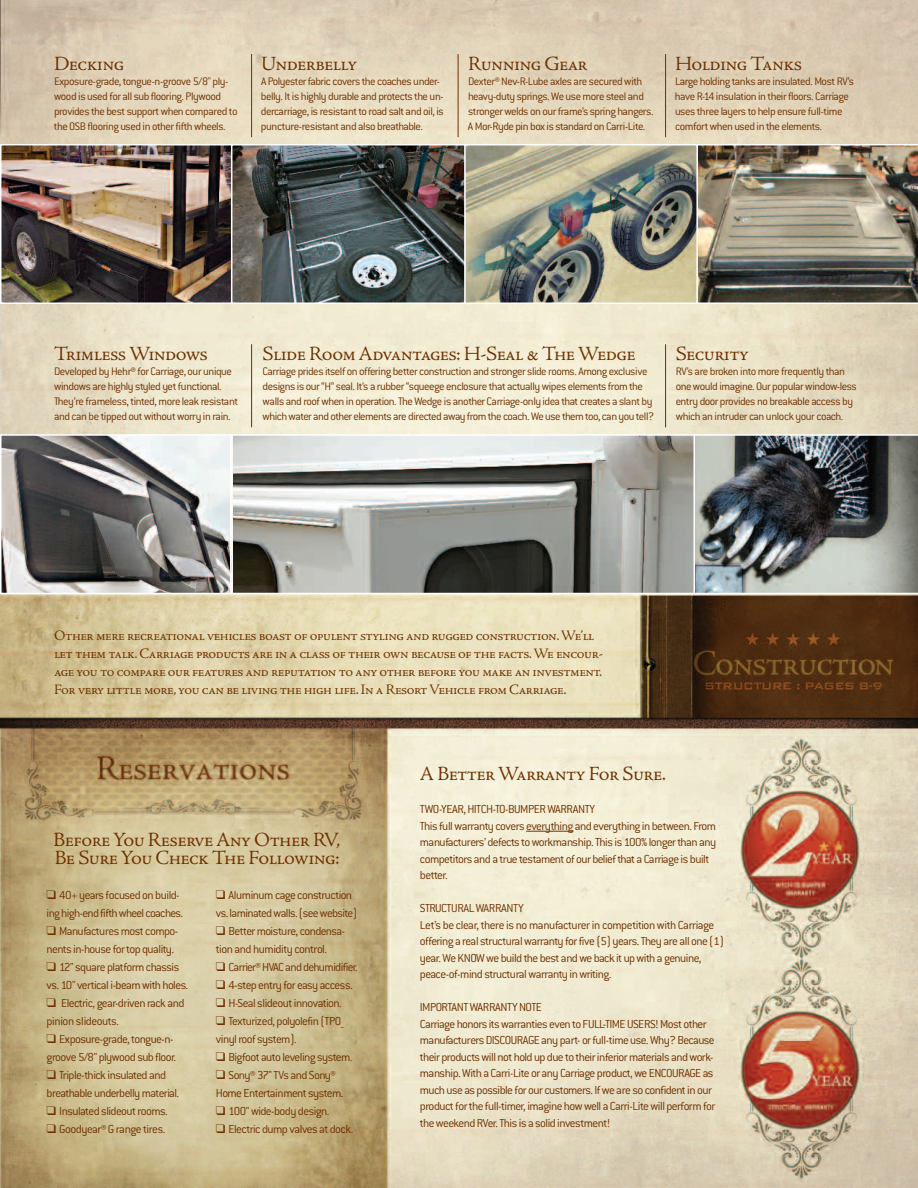
<style>
.page{position:relative;width:918px;height:1188px;background:#fff}
.page>*{position:absolute;margin:0;border:0;box-sizing:border-box;transform-origin:0 0}
.t1{font:21px/18px "Adobe Jenson Regular SC";letter-spacing:-.03em;color:#6e3000}
.t2{font:15px/18px "Adobe Jenson Regular SC";letter-spacing:-.03em;color:#6e3000}
.t3{font:300 12.75px/16.5px "Conduit ITC";letter-spacing:-.04em;color:#6e3000}
.t4{font:300 12px/15px "Conduit ITC";letter-spacing:-.04em;color:#6e3000}
</style>
<div class="page">
<img style="left:0;top:0;width:918px;height:1188px">
<hr style="left:526px;top:831px;width:47px;height:1px;background:#6e3000">
<img style="left:3px;top:147px;width:693px;height:154px">
<div style="left:0;top:144px;width:233px;height:160px;border:2px solid #fff"></div>
<div style="left:231px;top:144px;width:235px;height:160px;border:2px solid #fff"></div>
<div style="left:464px;top:144px;width:235px;height:160px;border:2px solid #fff"></div>
<img style="left:696px;top:144px;width:222px;height:160px">
<hr style="left:251px;top:54px;width:1px;height:83px;background:#6e3000">
<hr style="left:458px;top:54px;width:1px;height:83px;background:#6e3000">
<hr style="left:665px;top:54px;width:1px;height:83px;background:#6e3000">
<img style="left:3px;top:437px;width:227px;height:154px">
<div style="left:0;top:434px;width:233px;height:160px;border:2px solid #fff"></div>
<img style="left:234px;top:437px;width:459px;height:154px">
<div style="left:230px;top:434px;width:469px;height:160px;border:2px solid #fff"></div>
<img style="left:693px;top:434px;width:225px;height:160px">
<hr style="left:251px;top:344px;width:1px;height:83px;background:#6e3000">
<hr style="left:665px;top:344px;width:1px;height:83px;background:#6e3000">
<h1 class="t1" style="left:54px;top:57px;width:72px">Decking</h1>
<p class="t4" style="left:54px;top:75px;width:185px">Exposure-grade,tongue-n-groove5/8" ply&shy;wood is used for all sub flooring.Plywood provides the best support when compared to the OSB flooring used in other fifthwheels.</p>
<h1 class="t1" style="left:261px;top:57px;width:98px">Underbelly</h1>
<p class="t4" style="left:261px;top:75px;width:184px">A Polyester fabric covers the coaches under&shy;belly. It is highly durable and protects the un&shy;dercarriage, is resistantto road salt and oil, is puncture-resistant and also breathable.</p>
<h1 class="t1" style="left:468px;top:57px;width:121px">Running Gear</h1>
<p class="t4" style="left:468px;top:75px;width:187px">Dexter® Nev-R-Lube axles are securedwith heavy-duty springs. We use more steel and stronger welds on our frame’s spring hangers.<br>AMor-Ryde pinbox is standard onCarri-Lite.</p>
<h1 class="t1" style="left:675px;top:57px;width:129px">Holding Tanks</h1>
<p class="t4" style="left:675px;top:75px;width:181px">Largeholding tanks are insulated.MostRV’s have R-14 insulation in their floors. Carriage uses three layers tohelp ensure full-time comfort when used in the elements.</p>
<h1 class="t1" style="left:54px;top:347px;width:156px">Trimless Windows</h1>
<p class="t4" style="left:54px;top:365px;width:186px">Developed by Hehr® for Carriage, our unique windows arehighly styled yetfunctional.<br>They’re frameless,tinted, more leak resistant and canbe tipped outwithoutworry inrain.</p>
<h1 class="t1" style="left:263px;top:347px;width:375px">Slide Room Advantages: H-Seal &amp; The Wedge</h1>
<p class="t4" style="left:263px;top:365px;width:393px">Carriage prides itself on offering better construction and stronger slide rooms. Among exclusive designs is our “H” seal. It’s a rubber “squeege enclosure that actually wipes elements from the walls and roof when in operation. The Wedge is another Carriage-only idea that creates a slant by whichwater andother elements aredirected away from thecoach. Weusethem too, can you tell?</p>
<h1 class="t1" style="left:676px;top:347px;width:75px">Security</h1>
<p class="t4" style="left:676px;top:365px;width:183px">RV’s are broken into more frequently than one would imagine. Our popular window-less entry door provides no breakable access by which an intruder can unlock your coach.</p>
<p class="t2" style="left:54px;top:628px;width:551px">Other mere recreational vehicles boast of opulent styling and rugged construction.We’ll let them talk.Carriage products are in a class of their own because of the facts.We encour&shy;age you to compare our features and reputation to any other before you make an investment.<br>For very little more,you can be living the high life.In a ResortVehicle from Carriage.</p>
<h1 class="t1" style="left:54px;top:832px;width:288px">BeforeYou Reserve Any Other RV,<br>Be SureYou Check The Following:</h1>
<p class="t3" style="left:47px;top:887px;width:138px;line-height:18px">❑ 40+years focusedonbuild&shy;inghigh-endfifthwheelcoaches.</p>
<p class="t3" style="left:47px;top:923px;width:133px;line-height:18px">❑ Manufacturesmost compo&shy;nents in-house for top quality.</p>
<p class="t3" style="left:47px;top:959px;width:143px;line-height:18px">❑ 12" squareplatformchassis vs.10" vertical i-beamwithholes.</p>
<p class="t3" style="left:47px;top:995px;width:139px;line-height:18px">❑ Electric,gear-drivenrackand pinion slideouts.</p>
<p class="t3" style="left:47px;top:1031px;width:131px;line-height:18px">❑ Exposure-grade,tongue-n&shy;groove5/8"plywoodsubfloor.</p>
<p class="t3" style="left:47px;top:1067px;width:134px;line-height:18px">❑ Triple-thickinsulatedand breathable underbelly material.</p>
<p class="t3" style="left:47px;top:1104px;width:123px">❑ Insulated slideout rooms.</p>
<p class="t3" style="left:47px;top:1122px;width:120px">❑ Goodyear® G range tires.</p>
<p class="t3" style="left:216px;top:887px;width:143px;line-height:18px">❑ Aluminum cageconstruction vs.laminatedwalls.(seewebsite)</p>
<p class="t3" style="left:216px;top:923px;width:131px;line-height:18px">❑ Better moisture, condensa&shy;tion and humidity control.</p>
<p class="t3" style="left:216px;top:960px;width:143px">❑ Carrier®HVACanddehumidifier.</p>
<p class="t3" style="left:216px;top:978px;width:138px">❑ 4-stepentryforeasyaccess.</p>
<p class="t3" style="left:216px;top:996px;width:128px">❑ H-Seal slideoutinnovation.</p>
<p class="t3" style="left:216px;top:1013px;width:129px;line-height:18px">❑ Texturized,polyolefin (TPO_ vinylroof system).</p>
<p class="t3" style="left:216px;top:1050px;width:138px">❑ Bigfoot auto leveling system.</p>
<p class="t3" style="left:216px;top:1067px;width:129px;line-height:18px">❑ Sony®37"TVsandSony®<br>Home Entertainment system.</p>
<p class="t3" style="left:216px;top:1104px;width:115px">❑ 100"wide-bodydesign.</p>
<p class="t3" style="left:216px;top:1122px;width:139px">❑ Electricdumpvalvesatdock.</p>
<h1 class="t1" style="left:420px;top:767px;width:248px">A Better Warranty For Sure.</h1>
<p class="t3" style="left:420px;top:802px;width:298px">TWO-YEAR,HITCH-TO-BUMPERWARRANTY<br>This fullwarrantycoverseverythingandeverythinginbetween.From manufacturers’defects toworkmanship.This is100%longerthanany competitorsandatruetestamentofour belief thataCarriageis built better.</p>
<p class="t3" style="left:420px;top:901px;width:306px">STRUCTURALWARRANTY<br>Let’s be clear, there is no manufacturer in competition with Carriage offeringareal structuralwarrantyforfive(5)years.Theyareallone(1) year.WeKNOWwebuildthebestandweback itupwithagenuine, peace-of-mindstructuralwarrantyinwriting.</p>
<p class="t3" style="left:420px;top:1000px;width:297px">IMPORTANTWARRANTYNOTE<br>Carriagehonors itswarrantieseventoFULL-TIMEUSERS! Mostother manufacturersDISCOURAGEanypart-orfull-timeuse.Why?Because their products will not hold up due totheir inferior materials and work&shy;manship.WithaCarri-LiteoranyCarriageproduct,weENCOURAGEas muchuseaspossibleforour customers.Ifwearesoconfidentinour productforthefull-timer, imaginehowwellaCarri-Litewillperformfor theweekendRVer.This is asolidinvestment!</p>
</div>
